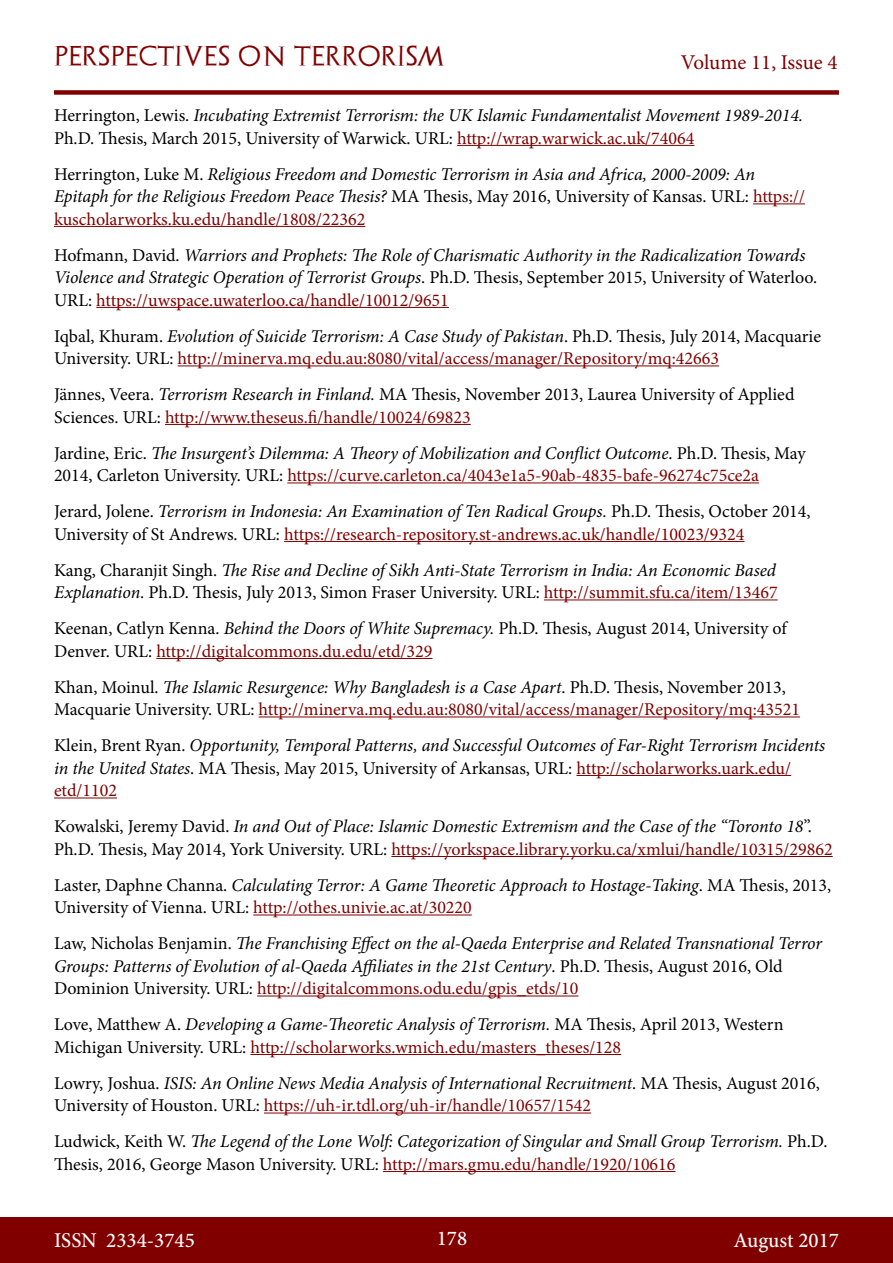
<style>
.page{position:relative;width:893px;height:1263px;background:#fff}
.page>*{position:absolute;margin:0;border:0;box-sizing:border-box;transform-origin:0 0}
.t1{font:500 21px "Minion Pro";color:#fff}
.t2{font:21px "Archeologicaps";letter-spacing:.045em;color:#800000}
.t3{font:21px "Minion Pro";letter-spacing:-.005em;color:#800000}
.t4{font:italic 18px/22.5px "Minion Pro";letter-spacing:-.01em;color:#000}
.t5{font:18px/22.5px "Minion Pro";color:#000}
.t6{font:18px/22.5px "Minion Pro";color:#800000}
.s1{font-style:normal}
.s2{font-style:normal;color:#800000}
.s3{color:#000}
.s4{font-style:italic;color:#000}
.s5{font-style:italic}
.s6{color:#800000}
</style>
<div class="page">
<div style="left:0;top:1217px;width:893px;height:46px;background:#800000"></div>
<div style="left:54px;top:90px;width:785px;height:5px;background:#800000"></div>
<hr style="left:457px;top:145px;width:237px;height:1px;background:#800000">
<hr style="left:753px;top:203px;width:52px;height:1px;background:#800000">
<hr style="left:54px;top:226px;width:311px;height:1px;background:#800000">
<hr style="left:96px;top:307px;width:353px;height:1px;background:#800000">
<hr style="left:178px;top:365px;width:541px;height:1px;background:#800000">
<hr style="left:165px;top:424px;width:306px;height:1px;background:#800000">
<hr style="left:287px;top:482px;width:472px;height:1px;background:#800000">
<hr style="left:284px;top:541px;width:460px;height:1px;background:#800000">
<hr style="left:544px;top:599px;width:234px;height:1px;background:#800000">
<hr style="left:156px;top:658px;width:276px;height:1px;background:#800000">
<hr style="left:259px;top:716px;width:541px;height:1px;background:#800000">
<hr style="left:576px;top:775px;width:215px;height:1px;background:#800000">
<hr style="left:54px;top:797px;width:63px;height:1px;background:#800000">
<hr style="left:391px;top:856px;width:442px;height:1px;background:#800000">
<hr style="left:253px;top:914px;width:219px;height:1px;background:#800000">
<hr style="left:257px;top:995px;width:321px;height:1px;background:#800000">
<hr style="left:250px;top:1054px;width:371px;height:1px;background:#800000">
<hr style="left:264px;top:1112px;width:327px;height:1px;background:#800000">
<hr style="left:383px;top:1171px;width:292px;height:1px;background:#800000">
<p class="t2" style="left:54px;top:43px;width:392px">PERSPECTIVES ON TERRORISM</p>
<p class="t3" style="left:681px;top:48px;width:158px">Volume 11, Issue 4</p>
<p class="t4" style="left:54px;top:104px;width:751px"><span class="s1">Herrington, Lewis.</span> Incubating Extremist Terrorism: the UK Islamic Fundamentalist Movement 1989-2014.<br><span class="s1">Ph.D. Thesis, March 2015, University of Warwick. URL:</span> <span class="s2">http://wrap.warwick.ac.uk/74064</span></p>
<p class="t4" style="left:54px;top:163px;width:752px"><span class="s1">Herrington, Luke M.</span> Religious Freedom and Domestic Terrorism in Asia and Africa, 2000-2009: An<br>Epitaph for the Religious Freedom Peace Thesis? <span class="s1">MA Thesis, May 2016, University of Kansas. URL:</span> <span class="s2">https:// kuscholarworks.ku.edu/handle/1808/22362</span></p>
<p class="t4" style="left:54px;top:244px;width:765px"><span class="s1">Hofmann, David.</span> Warriors and Prophets: The Role of Charismatic Authority in the Radicalization Towards<br>Violence and Strategic Operation of Terrorist Groups<span class="s1">. Ph.D. Thesis, September 2015, University of Waterloo.<br>URL:</span> <span class="s2">https://uwspace.uwaterloo.ca/handle/10012/9651</span></p>
<p class="t6" style="left:54px;top:325px;width:769px"><span class="s3">Iqbal, Khuram.</span> <span class="s4">Evolution of Suicide Terrorism: A Case Study of Pakistan</span><span class="s3">. Ph.D. Thesis, July 2014, Macquarie<br>University. URL:</span> http://minerva.mq.edu.au:8080/vital/access/manager/Repository/mq:42663</p>
<p class="t5" style="left:54px;top:383px;width:742px">Jännes, Veera. <span class="s5">Terrorism Research in Finland.</span> MA Thesis, November 2013, Laurea University of Applied<br>Sciences. URL: <span class="s6">http://www.theseus.fi/handle/10024/69823</span></p>
<p class="t6" style="left:54px;top:442px;width:753px"><span class="s3">Jardine, Eric.</span> <span class="s4">The Insurgent’s Dilemma: A Theory of Mobilization and Conflict Outcome</span><span class="s3">. Ph.D. Thesis, May<br>2014, Carleton University. URL:</span> https://curve.carleton.ca/4043e1a5-90ab-4835-bafe-96274c75ce2a</p>
<p class="t5" style="left:54px;top:500px;width:758px">Jerard, Jolene. <span class="s5">Terrorism in Indonesia: An Examination of Ten Radical Groups.</span> Ph.D. Thesis, October 2014,<br>University of St Andrews. URL: <span class="s6">https://research-repository.st-andrews.ac.uk/handle/10023/9324</span></p>
<p class="t4" style="left:54px;top:559px;width:725px"><span class="s1">Kang, Charanjit Singh.</span> The Rise and Decline of Sikh Anti-State Terrorism in India: An Economic Based<br>Explanation<span class="s1">. Ph.D. Thesis, July 2013, Simon Fraser University. URL:</span> <span class="s2">http://summit.sfu.ca/item/13467</span></p>
<p class="t5" style="left:54px;top:617px;width:734px">Keenan, Catlyn Kenna. <span class="s5">Behind the Doors of White Supremacy.</span> Ph.D. Thesis, August 2014, University of<br>Denver. URL: <span class="s6">http://digitalcommons.du.edu/etd/329</span></p>
<p class="t6" style="left:54px;top:676px;width:747px"><span class="s3">Khan, Moinul.</span> <span class="s4">The Islamic Resurgence: Why Bangladesh is a Case Apart</span><span class="s3">. Ph.D. Thesis, November 2013,<br>Macquarie University. URL:</span> http://minerva.mq.edu.au:8080/vital/access/manager/Repository/mq:43521</p>
<p class="t4" style="left:54px;top:734px;width:773px"><span class="s1">Klein, Brent Ryan.</span> Opportunity, Temporal Patterns, and Successful Outcomes of Far-Right Terrorism Incidents in the United States<span class="s1">. MA Thesis, May 2015, University of Arkansas, URL:</span> <span class="s2">http://scholarworks.uark.edu/ etd/1102</span></p>
<p class="t4" style="left:54px;top:815px;width:780px"><span class="s1">Kowalski, Jeremy David.</span> In and Out of Place: Islamic Domestic Extremism and the Case of the “Toronto 18<span class="s1">”.<br>Ph.D. Thesis, May 2014, York University. URL:</span> <span class="s2">https://yorkspace.library.yorku.ca/xmlui/handle/10315/29862</span></p>
<p class="t5" style="left:54px;top:874px;width:779px">Laster, Daphne Channa. <span class="s5">Calculating Terror: A Game Theoretic Approach to Hostage-Taking</span>. MA Thesis, 2013,<br>University of Vienna. URL: <span class="s6">http://othes.univie.ac.at/30220</span></p>
<p class="t4" style="left:54px;top:932px;width:770px"><span class="s1">Law, Nicholas Benjamin.</span> The Franchising Effect on the al-Qaeda Enterprise and Related Transnational Terror<br>Groups: Patterns of Evolution of al-Qaeda Affiliates in the 21st Century<span class="s1">. Ph.D. Thesis, August 2016, Old<br>Dominion University. URL:</span> <span class="s2">http://digitalcommons.odu.edu/gpis_etds/10</span></p>
<p class="t5" style="left:54px;top:1013px;width:731px">Love, Matthew A. <span class="s5">Developing a Game-Theoretic Analysis of Terrorism.</span> MA Thesis, April 2013, Western<br>Michigan University. URL: <span class="s6">http://scholarworks.wmich.edu/masters_theses/128</span></p>
<p class="t5" style="left:54px;top:1072px;width:767px">Lowry, Joshua. <span class="s5">ISIS: An Online News Media Analysis of International Recruitment</span>. MA Thesis, August 2016,<br>University of Houston. URL: <span class="s6">https://uh-ir.tdl.org/uh-ir/handle/10657/1542</span></p>
<p class="t4" style="left:54px;top:1130px;width:775px"><span class="s1">Ludwick, Keith W.</span> The Legend of the Lone Wolf: Categorization of Singular and Small Group Terrorism. <span class="s1">Ph.D.<br>Thesis, 2016, George Mason University. URL:</span> <span class="s2">http://mars.gmu.edu/handle/1920/10616</span></p>
<p class="t1" style="left:54px;top:1226px;width:142px">ISSN 2334-3745</p>
<p class="t1" style="left:437px;top:1224px;width:32px">178</p>
<p class="t1" style="left:733px;top:1226px;width:107px">August 2017</p>
</div>
